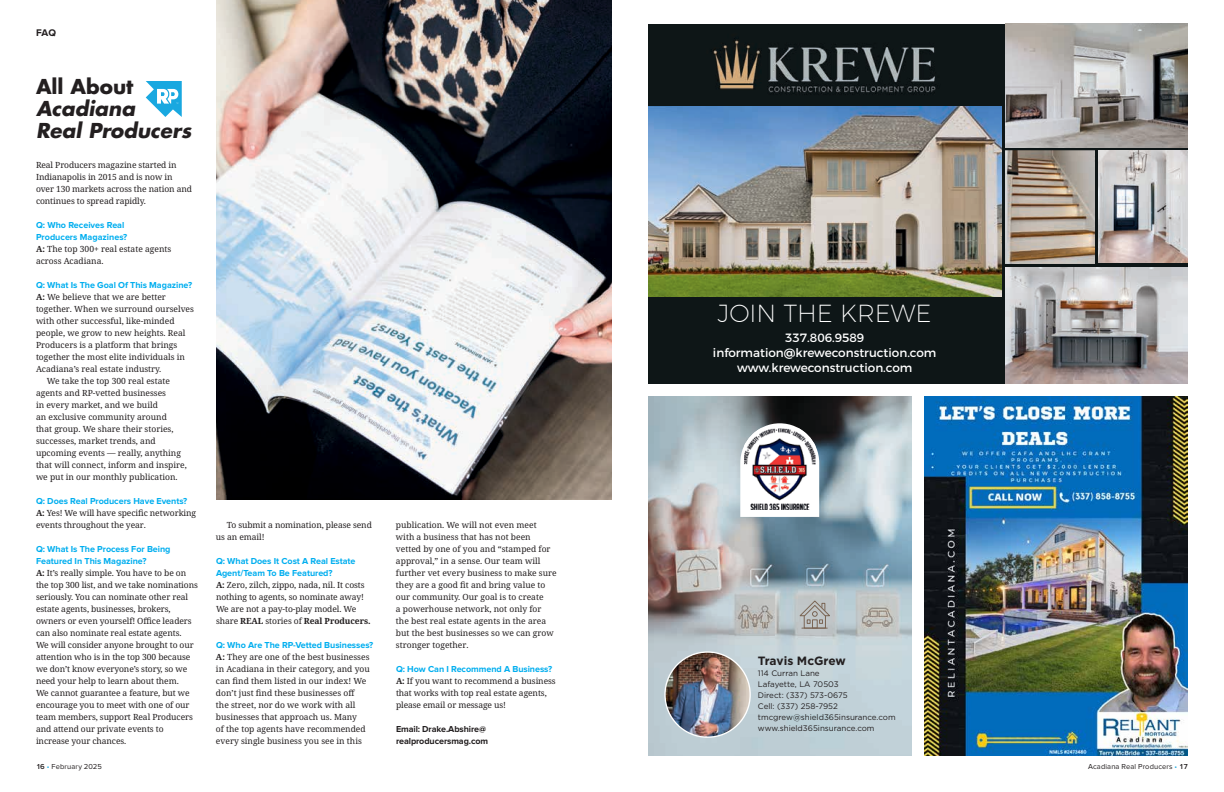
<style>
.page{position:relative;width:1224px;height:792px;background:#fff}
.page>*{position:absolute;margin:0;border:0;box-sizing:border-box;transform-origin:0 0}
.t1{font:200 24.7px "Montserrat";color:#fff}
.t2{font:italic 700 20px/22px "Futura Std";color:#231f20}
.t3{font:700 20px "Futura Std";color:#231f20}
.t4{font:12px/15px "Montserrat";color:#fff;text-align:center}
.t5{font:700 12px "Gotham";letter-spacing:-.005em;color:#231f20}
.t6{font:700 10px "Proxima Nova";color:#231f20}
.t7{font:700 9px/12px "Proxima Nova";letter-spacing:-.005em;color:#00aeef}
.t8{font:700 9px/12px "Proxima Nova";letter-spacing:-.01em;color:#231f20}
.t9{font:8.5px/12px "Avrile Serif";color:#231f20}
.t10{font:8px/11px "Gotham";color:#231f20}
.t11{font:7.5px "Proxima Nova";letter-spacing:.02em;color:#231f20}
.s1{font-weight:700}
.s2{font-weight:600}
.s3{color:#19a8e0}
</style>
<div class="page">
<img style="left:648px;top:396px;width:264px;height:360px">
<svg style="left:740px;top:423px;width:79px;height:94px"></svg>
<img style="left:744px;top:429px;width:72px;height:81px">
<img style="left:665px;top:652px;width:85px;height:85px;border-radius:43px">
<svg style="left:800px;top:601px;width:30px;height:28px"></svg>
<div style="left:648px;top:24px;width:540px;height:360px;background:#0e1617"></div>
<img style="left:713px;top:38px;width:223px;height:56px">
<img style="left:1098px;top:151px;width:90px;height:112px">
<img style="left:1005px;top:24px;width:183px;height:123px">
<img style="left:1005px;top:267px;width:183px;height:117px">
<img style="left:1005px;top:151px;width:90px;height:112px">
<img style="left:648px;top:106px;width:354px;height:190px">
<img style="left:216px;top:0;width:396px;height:500px">
<svg style="left:146px;top:81px;width:36px;height:36px"></svg>
<img style="left:925px;top:396px;width:263px;height:360px">
<p class="t6" style="left:36px;top:28px;width:22px">FAQ</p>
<h2 class="t3" style="left:36px;top:73px;width:99px">All About</h2>
<h2 class="t2" style="left:36px;top:98px;width:157px">Acadiana<br>Real Producers</h2>
<p class="t9" style="left:36px;top:159px;width:158px">Real Producers magazine started in Indianapolis in 2015 and is now in over 130 markets across the nation and continues to spread rapidly.</p>
<p class="t7" style="left:36px;top:219px;width:93px">Q: Who Receives Real<br>Producers Magazines?</p>
<p class="t9" style="left:36px;top:243px;width:137px"><span class="s1">A:</span> The top 300+ real estate agents across Acadiana.</p>
<p class="t7" style="left:36px;top:279px;width:158px">Q: What Is The Goal Of This Magazine?</p>
<p class="t9" style="left:36px;top:291px;width:131px"><span class="s1">A:</span> We believe that we are better</p>
<p class="t9" style="left:36px;top:303px;width:159px">together. When we surround ourselves</p>
<p class="t9" style="left:36px;top:315px;width:140px">with other successful, like-minded</p>
<p class="t9" style="left:36px;top:327px;width:151px">people, we grow to new heights. Real</p>
<p class="t9" style="left:36px;top:339px;width:143px">Producers is a platform that brings</p>
<p class="t9" style="left:36px;top:351px;width:151px">together the most elite individuals in</p>
<p class="t9" style="left:36px;top:363px;width:127px">Acadiana’s real estate industry.</p>
<p class="t9" style="left:47px;top:375px;width:125px">We take the top 300 real estate</p>
<p class="t9" style="left:36px;top:387px;width:132px">agents and RP-vetted businesses</p>
<p class="t9" style="left:36px;top:399px;width:123px">in every market, and we build</p>
<p class="t9" style="left:36px;top:411px;width:132px">an exclusive community around</p>
<p class="t9" style="left:36px;top:423px;width:139px">that group. We share their stories,</p>
<p class="t9" style="left:36px;top:435px;width:121px">successes, market trends, and</p>
<p class="t9" style="left:36px;top:447px;width:147px">upcoming events — really, anything</p>
<p class="t9" style="left:36px;top:459px;width:152px">that will connect, inform and inspire,</p>
<p class="t9" style="left:36px;top:471px;width:143px">we put in our monthly publication.</p>
<p class="t7" style="left:36px;top:495px;width:153px">Q: Does Real Producers Have Events?</p>
<p class="t9" style="left:36px;top:507px;width:162px"><span class="s1">A:</span> Yes! We will have specific networking events throughout the year.</p>
<p class="t7" style="left:36px;top:543px;width:136px">Q: What Is The Process For Being<br>Featured In This Magazine?</p>
<p class="t9" style="left:36px;top:567px;width:163px"><span class="s1">A:</span> It’s really simple. You have to be on the top 300 list, and we take nominations seriously. You can nominate other real estate agents, businesses, brokers, owners or even yourself! Office leaders can also nominate real estate agents.<br>We will consider anyone brought to our attention who is in the top 300 because we don’t know everyone’s story, so we need your help to learn about them.<br>We cannot guarantee a feature, but we encourage you to meet with one of our team members, support Real Producers and attend our private events to increase your chances.</p>
<p class="t9" style="left:216px;top:519px;width:157px;text-indent:11px">To submit a nomination, please send us an email!</p>
<p class="t7" style="left:216px;top:555px;width:141px">Q: What Does It Cost A Real Estate<br>Agent/Team To Be Featured?</p>
<p class="t9" style="left:216px;top:579px;width:156px"><span class="s1">A:</span> Zero, zilch, zippo, nada, nil. It costs nothing to agents, so nominate away!<br>We are not a pay-to-play model. We share <span class="s1">REAL</span> stories of <span class="s1">Real Producers.</span></p>
<p class="t7" style="left:216px;top:639px;width:159px">Q: Who Are The RP-Vetted Businesses?</p>
<p class="t9" style="left:216px;top:651px;width:155px"><span class="s1">A:</span> They are one of the best businesses in Acadiana in their category, and you can find them listed in our index! We don’t just find these businesses off the street, nor do we work with all businesses that approach us. Many<br>of the top agents have recommended every single business you see in this</p>
<p class="t9" style="left:396px;top:519px;width:162px">publication. We will not even meet with a business that has not been vetted by one of you and “stamped for approval,” in a sense. Our team will further vet every business to make sure they are a good fit and bring value to our community. Our goal is to create<br>a powerhouse network, not only for<br>the best real estate agents in the area but the best businesses so we can grow stronger together.</p>
<p class="t7" style="left:396px;top:663px;width:158px">Q: How Can I Recommend A Business?</p>
<p class="t9" style="left:396px;top:675px;width:161px"><span class="s1">A:</span> If you want to recommend a business that works with top real estate agents, please email or message us!</p>
<p class="t8" style="left:396px;top:723px;width:94px">Email: Drake.Abshire@ realproducersmag.com</p>
<h1 class="t1" style="left:718px;top:294px;width:215px">JOIN THE KREWE</h1>
<h3 class="t4" style="left:713px;top:330px;width:225px">337.806.9589 information@kreweconstruction.com www.kreweconstruction.com</h3>
<h3 class="t5" style="left:758px;top:653px;width:89px">Travis McGrew</h3>
<p class="t10" style="left:758px;top:668px;width:139px">114 Curran Lane<br>Lafayette, LA 70503<br>Direct: (337) 573-0675<br>Cell: (337) 258-7952 tmcgrew@shield365insurance.com www.shield365insurance.com</p>
<p class="t11" style="left:36px;top:762px;width:67px"><span class="s2">16</span> <span class="s3">•</span> February 2025</p>
<p class="t11" style="left:1088px;top:762px;width:101px">Acadiana Real Producers <span class="s3">•</span> <span class="s2">17</span></p>
</div>
